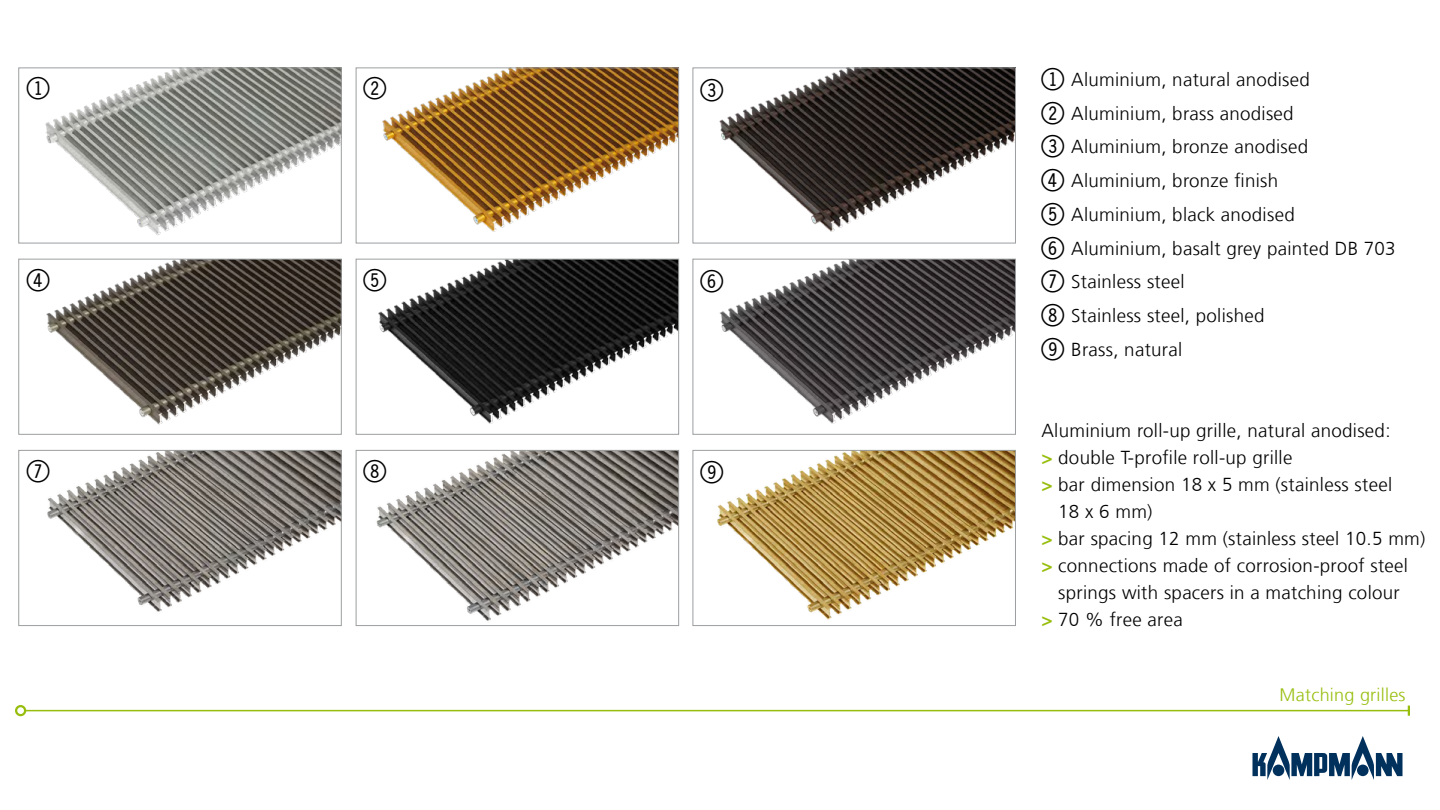
<style>
.page{position:relative;width:1440px;height:810px;background:#fff}
.page>*{position:absolute;margin:0;border:0;box-sizing:border-box;transform-origin:0 0}
.t1{font:37.5px "Double Digits Round";color:#000}
.t2{font:300 18.75px/33.8px "Frutiger LT Com";letter-spacing:.015em;color:#000}
.t3{font:300 18px "Frutiger LT Com";letter-spacing:.015em;color:#97be0d}
.s1{font-family:"Double Digits Round";font-weight:400;font-size:37.5px}
.s2{font-weight:700;color:#97be0d}
</style>
<div class="page">
<svg style="left:1253px;top:736px;width:150px;height:44px"></svg>
<hr style="left:25px;top:710px;width:1384px;height:1px;background:#97be0d">
<svg style="left:1408px;top:706px;width:2px;height:10px"></svg>
<div style="left:15px;top:705px;width:11px;height:11px;border:2px solid #97be0d;border-radius:50%"></div>
<img style="left:45px;top:70px;width:295px;height:166px">
<div style="left:18px;top:68px;width:324px;height:175px;border:1px solid #9c9e9f"></div>
<img style="left:47px;top:452px;width:293px;height:160px">
<div style="left:18px;top:450px;width:324px;height:176px;border:1px solid #9c9e9f"></div>
<img style="left:382px;top:70px;width:295px;height:162px">
<div style="left:356px;top:68px;width:323px;height:175px;border:1px solid #9c9e9f"></div>
<img style="left:719px;top:261px;width:295px;height:163px">
<div style="left:693px;top:259px;width:323px;height:176px;border:1px solid #9c9e9f"></div>
<img style="left:719px;top:70px;width:295px;height:162px">
<div style="left:693px;top:68px;width:323px;height:175px;border:1px solid #9c9e9f"></div>
<img style="left:46px;top:261px;width:294px;height:164px">
<div style="left:18px;top:259px;width:324px;height:176px;border:1px solid #9c9e9f"></div>
<img style="left:378px;top:261px;width:299px;height:163px">
<div style="left:356px;top:259px;width:323px;height:176px;border:1px solid #9c9e9f"></div>
<img style="left:717px;top:452px;width:297px;height:168px">
<div style="left:693px;top:450px;width:323px;height:176px;border:1px solid #9c9e9f"></div>
<img style="left:376px;top:452px;width:301px;height:169px">
<div style="left:356px;top:450px;width:323px;height:176px;border:1px solid #9c9e9f"></div>
<h1 class="t1" style="left:27px;top:60px;width:31px">1</h1>
<h1 class="t1" style="left:364px;top:60px;width:31px">2</h1>
<h1 class="t1" style="left:700px;top:62px;width:31px">3</h1>
<h1 class="t1" style="left:27px;top:252px;width:31px">4</h1>
<h1 class="t1" style="left:364px;top:252px;width:31px">5</h1>
<h1 class="t1" style="left:700px;top:253px;width:31px">6</h1>
<h1 class="t1" style="left:27px;top:443px;width:31px">7</h1>
<h1 class="t1" style="left:364px;top:443px;width:31px">8</h1>
<h1 class="t1" style="left:700px;top:444px;width:31px">9</h1>
<p class="t2" style="left:1042px;top:63px;width:356px"><span class="s1">1</span>Aluminium, natural anodised<br><span class="s1">2</span>Aluminium, brass anodised<br><span class="s1">3</span>Aluminium, bronze anodised<br><span class="s1">4</span>Aluminium, bronze finish<br><span class="s1">5</span>Aluminium, black anodised<br><span class="s1">6</span>Aluminium, basalt grey painted DB 703<br><span class="s1">7</span>Stainless steel<br><span class="s1">8</span>Stainless steel, polished<br><span class="s1">9</span>Brass, natural</p>
<p class="t2" style="left:1042px;top:414px;width:351px">Aluminium roll-up grille, natural anodised:</p>
<p class="t2" style="left:1041px;top:441px;width:253px"><span class="s2">&gt;</span> double T-profile roll-up grille</p>
<p class="t2" style="left:1041px;top:468px;width:352px"><span class="s2">&gt;</span> bar dimension 18 x 5 mm (stainless steel</p>
<p class="t2" style="left:1058px;top:495px;width:96px">18 x 6 mm)</p>
<p class="t2" style="left:1041px;top:522px;width:385px"><span class="s2">&gt;</span> bar spacing 12 mm (stainless steel 10.5 mm)</p>
<p class="t2" style="left:1041px;top:549px;width:368px"><span class="s2">&gt;</span> connections made of corrosion-proof steel</p>
<p class="t2" style="left:1058px;top:576px;width:343px">springs with spacers in a matching colour</p>
<p class="t2" style="left:1041px;top:603px;width:143px"><span class="s2">&gt;</span> 70 % free area</p>
<p class="t3" style="left:1280px;top:685px;width:128px">Matching grilles</p>
</div>
